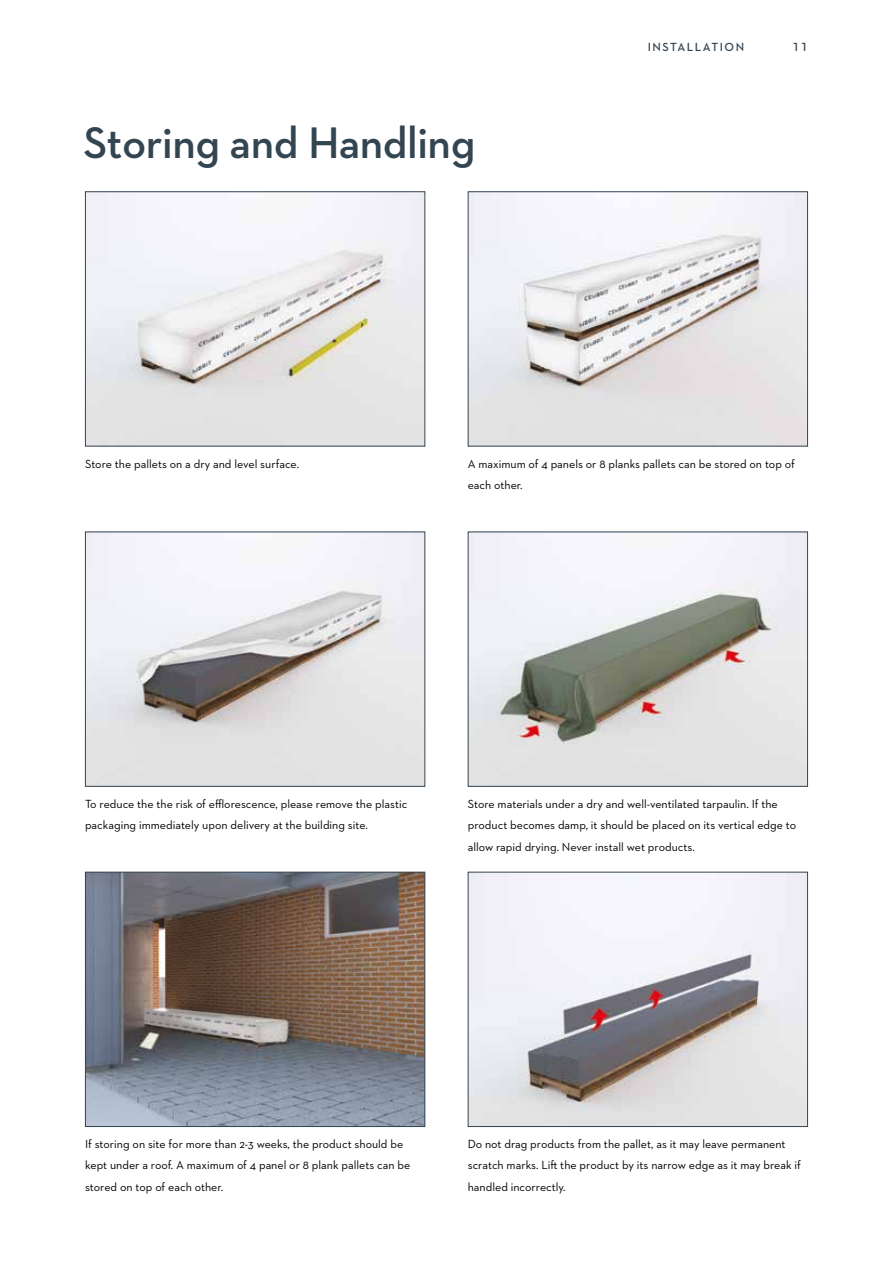
<style>
.page{position:relative;width:893px;height:1263px;background:#fff}
.page>*{position:absolute;margin:0;border:0;box-sizing:border-box;transform-origin:0 0}
.t1{font:600 45px "Neutraface 2 Text";letter-spacing:-.01em;color:#344552}
.t2{font:12px/21.3px "Neutraface 2 Text";color:#000}
.t3{font:600 12px "Neutraface 2 Text";letter-spacing:.125em;color:#344552}
</style>
<div class="page">
<img style="left:87px;top:193px;width:336px;height:251px">
<div style="left:85px;top:191px;width:340px;height:255px;border:1px solid #344552"></div>
<img style="left:87px;top:533px;width:336px;height:252px">
<div style="left:85px;top:531px;width:340px;height:256px;border:1px solid #344552"></div>
<img style="left:87px;top:874px;width:336px;height:251px">
<div style="left:85px;top:872px;width:340px;height:255px;border:1px solid #344552"></div>
<img style="left:470px;top:193px;width:336px;height:251px">
<div style="left:468px;top:191px;width:340px;height:255px;border:1px solid #344552"></div>
<img style="left:470px;top:533px;width:336px;height:252px">
<div style="left:468px;top:531px;width:340px;height:256px;border:1px solid #344552"></div>
<img style="left:470px;top:874px;width:336px;height:251px">
<div style="left:468px;top:872px;width:340px;height:255px;border:1px solid #344552"></div>
<h1 class="t1" style="left:83px;top:114px;width:394px">Storing and Handling</h1>
<p class="t3" style="left:648px;top:39px;width:98px">INSTALLATION</p>
<p class="t3" style="left:792px;top:39px;width:17px">11</p>
<p class="t2" style="left:85px;top:453px;width:216px">Store the pallets on a dry and level surface.</p>
<p class="t2" style="left:468px;top:453px;width:329px">A maximum of 4 panels or 8 planks pallets can be stored on top of each other.</p>
<p class="t2" style="left:85px;top:793px;width:324px">To reduce the the risk of efflorescence, please remove the plastic packaging immediately upon delivery at the building site.</p>
<p class="t2" style="left:468px;top:793px;width:330px">Store materials under a dry and well-ventilated tarpaulin. If the product becomes damp, it should be placed on its vertical edge to allow rapid drying. Never install wet products.</p>
<p class="t2" style="left:85px;top:1133px;width:327px">If storing on site for more than 2-3 weeks, the product should be kept under a roof. A maximum of 4 panel or 8 plank pallets can be stored on top of each other.</p>
<p class="t2" style="left:468px;top:1133px;width:335px">Do not drag products from the pallet, as it may leave permanent scratch marks. Lift the product by its narrow edge as it may break if handled incorrectly.</p>
</div>
